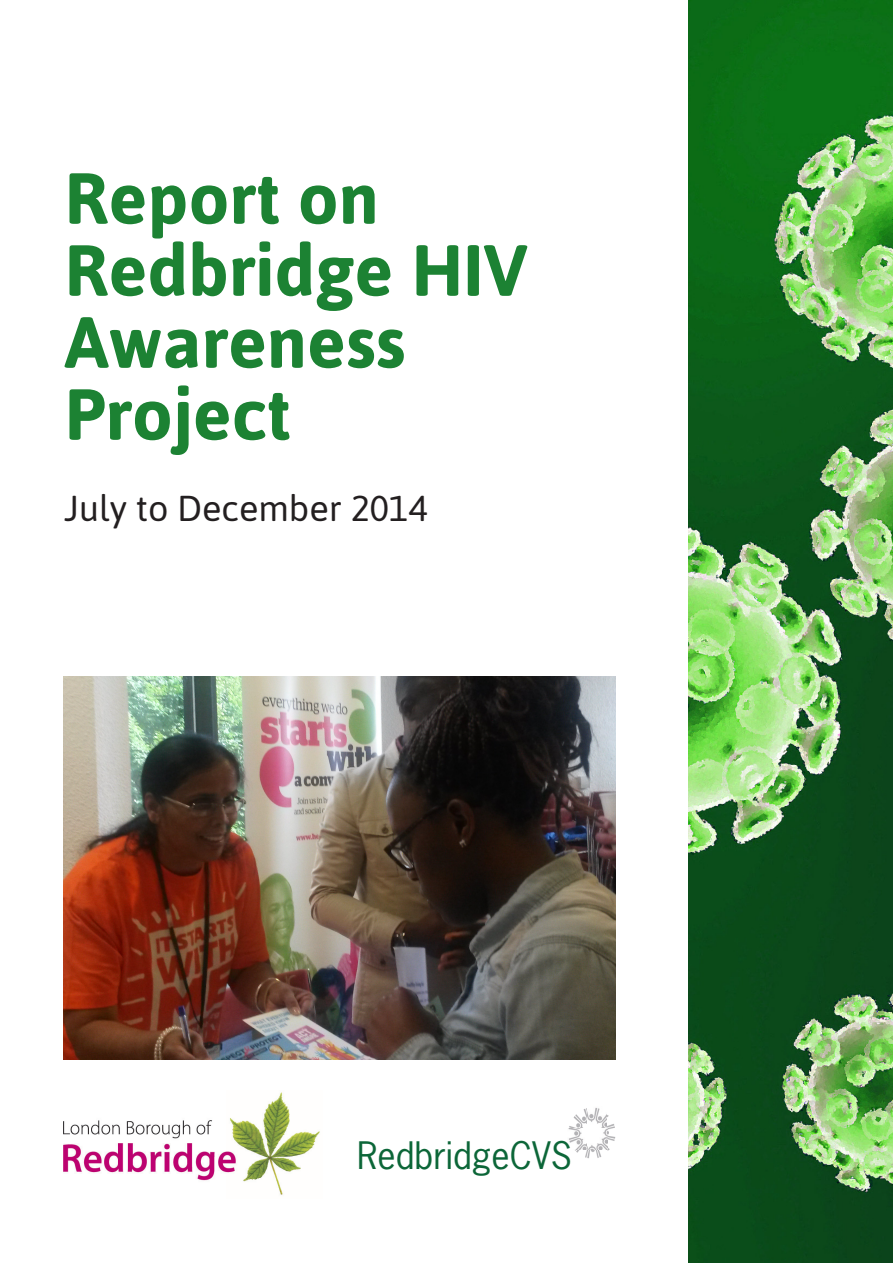
<style>
.page{position:relative;width:893px;height:1263px;background:#fff}
.page>*{position:absolute;margin:0;border:0;box-sizing:border-box;transform-origin:0 0}
.Heading1{font:700 72px/72px "Asap";color:#1c8233}
.Heading1-2{font:36px "Asap";color:#231f20}
.t1{font:35.55px "News Gothic Std";color:#0c6638}
</style>
<div class="page">
<img style="left:689px;top:0;width:204px;height:1263px">
<img style="left:64px;top:1092px;width:256px;height:103px">
<img style="left:568px;top:1108px;width:40px;height:51px">
<img style="left:608px;top:1115px;width:8px;height:36px">
<img style="left:64px;top:676px;width:552px;height:383px">
<p class="Heading1" style="left:65px;top:160px;width:465px">Report on<br>Redbridge HIV<br>Awareness<br>Project</p>
<p class="Heading1-2" style="left:65px;top:485px;width:365px">July to December 2014</p>
<p class="t1" style="left:357px;top:1133px;width:216px">RedbridgeCVS</p>
</div>
